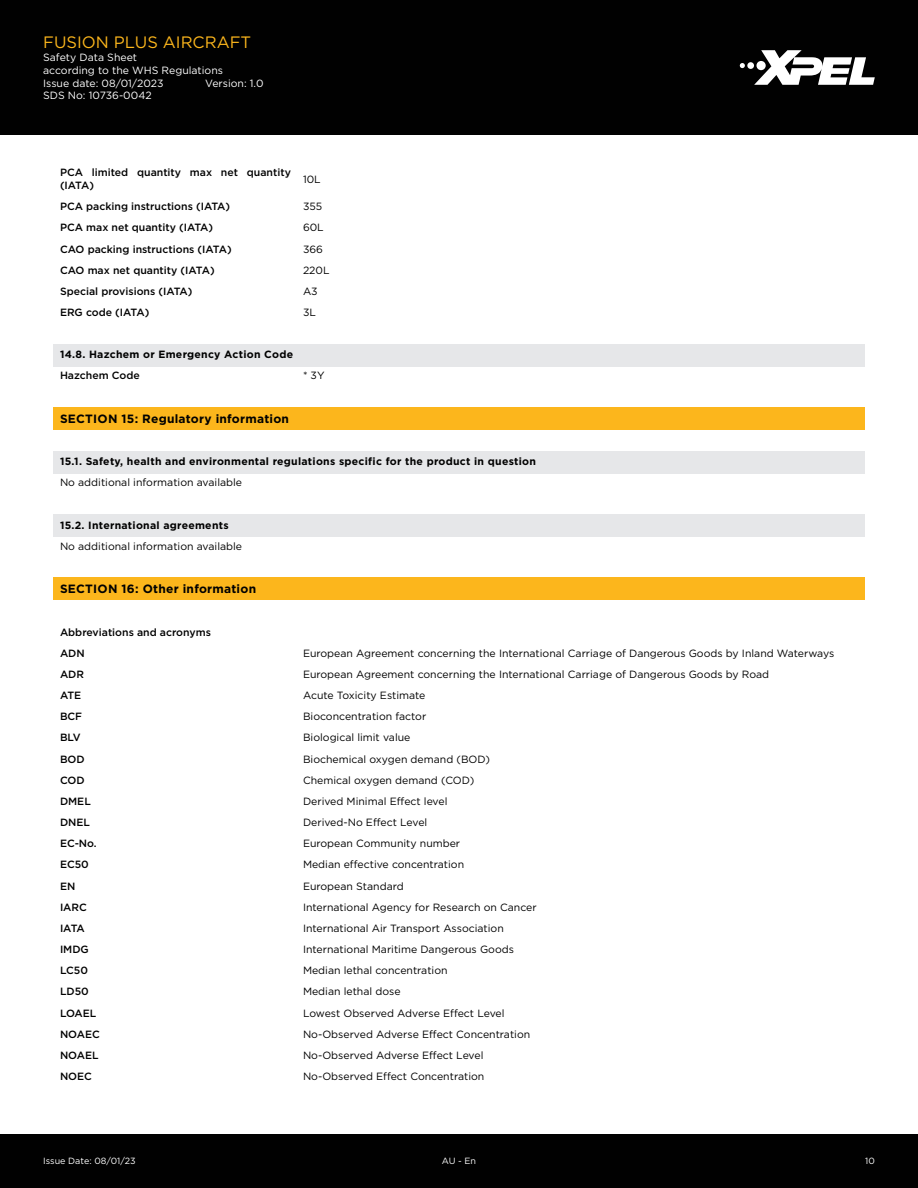
<style>
.page{position:relative;width:918px;height:1188px;background:#fff}
.page>*{position:absolute;margin:0;border:0;box-sizing:border-box;transform-origin:0 0}
.t1{font:16.5px "Gotham Pro";color:#fcb61c}
.t2{font:700 12px "Gotham Pro";letter-spacing:.02em;color:#010101}
.t3{font:10.5px "Gotham Pro";color:#010101}
.t4{font:500 10.5px/12.6px "Gotham Pro";color:#010101}
.t5{font:700 10.5px "Gotham Pro";letter-spacing:.025em;color:#010101}
.t6{font:10.5px/12.6px "Gotham Pro";color:#fff}
.t7{font:9px "Gotham Pro";color:#fff}
</style>
<div class="page">
<div style="left:0;top:0;width:918px;height:135px;background:#010101"></div>
<svg style="left:740px;top:50px;width:135px;height:35px"></svg>
<div style="left:0;top:1134px;width:918px;height:54px;background:#010101"></div>
<div style="left:53px;top:344px;width:812px;height:23px;background:#e6e7e9"></div>
<div style="left:53px;top:407px;width:812px;height:23px;background:#fcb61c"></div>
<div style="left:53px;top:451px;width:812px;height:23px;background:#e6e7e9"></div>
<div style="left:53px;top:514px;width:812px;height:23px;background:#e6e7e9"></div>
<div style="left:53px;top:578px;width:812px;height:22px;background:#fcb61c"></div>
<h1 class="t1" style="left:43px;top:33px;width:210px">FUSION PLUS AIRCRAFT</h1>
<p class="t6" style="left:43px;top:51px;width:181px">Safety Data Sheet<br>according to the WHS Regulations<br>Issue date: 08/01/2023</p>
<p class="t6" style="left:205px;top:77px;width:60px">Version: 1.0</p>
<p class="t6" style="left:43px;top:89px;width:110px">SDS No: 10736-0042</p>
<p class="t4" style="left:60px;top:166px;width:233px">PCA limited quantity max net quantity (IATA)</p>
<p class="t3" style="left:303px;top:173px;width:19px">10L</p>
<p class="t4" style="left:60px;top:200px;width:172px">PCA packing instructions (IATA)</p>
<p class="t3" style="left:303px;top:201px;width:21px">355</p>
<p class="t4" style="left:60px;top:221px;width:155px">PCA max net quantity (IATA)</p>
<p class="t3" style="left:303px;top:222px;width:22px">60L</p>
<p class="t4" style="left:60px;top:242px;width:173px">CAO packing instructions (IATA)</p>
<p class="t3" style="left:303px;top:243px;width:22px">366</p>
<p class="t4" style="left:60px;top:263px;width:156px">CAO max net quantity (IATA)</p>
<p class="t3" style="left:303px;top:264px;width:28px">220L</p>
<p class="t4" style="left:60px;top:285px;width:134px">Special provisions (IATA)</p>
<p class="t3" style="left:303px;top:285px;width:16px">A3</p>
<p class="t4" style="left:60px;top:306px;width:91px">ERG code (IATA)</p>
<p class="t3" style="left:303px;top:306px;width:14px">3L</p>
<p class="t5" style="left:60px;top:349px;width:235px">14.8. Hazchem or Emergency Action Code</p>
<p class="t4" style="left:60px;top:369px;width:81px">Hazchem Code</p>
<p class="t3" style="left:303px;top:370px;width:23px">* 3Y</p>
<p class="t2" style="left:60px;top:412px;width:231px">SECTION 15: Regulatory information</p>
<p class="t5" style="left:60px;top:455px;width:477px">15.1. Safety, health and environmental regulations specific for the product in question</p>
<p class="t3" style="left:60px;top:477px;width:184px">No additional information available</p>
<p class="t5" style="left:60px;top:519px;width:170px">15.2. International agreements</p>
<p class="t3" style="left:60px;top:540px;width:184px">No additional information available</p>
<p class="t2" style="left:60px;top:582px;width:198px">SECTION 16: Other information</p>
<p class="t4" style="left:60px;top:621px;width:153px;line-height:21.1px">Abbreviations and acronyms<br>ADN</p>
<p class="t3" style="left:303px;top:647px;width:533px">European Agreement concerning the International Carriage of Dangerous Goods by Inland Waterways</p>
<p class="t4" style="left:60px;top:668px;width:26px">ADR</p>
<p class="t3" style="left:303px;top:668px;width:468px">European Agreement concerning the International Carriage of Dangerous Goods by Road</p>
<p class="t4" style="left:60px;top:689px;width:23px">ATE</p>
<p class="t3" style="left:303px;top:690px;width:124px">Acute Toxicity Estimate</p>
<p class="t4" style="left:60px;top:710px;width:24px">BCF</p>
<p class="t3" style="left:303px;top:711px;width:125px">Bioconcentration factor</p>
<p class="t4" style="left:60px;top:731px;width:22px">BLV</p>
<p class="t3" style="left:303px;top:732px;width:109px">Biological limit value</p>
<p class="t4" style="left:60px;top:752px;width:26px">BOD</p>
<p class="t3" style="left:303px;top:753px;width:188px">Biochemical oxygen demand (BOD)</p>
<p class="t4" style="left:60px;top:774px;width:26px">COD</p>
<p class="t3" style="left:303px;top:774px;width:173px">Chemical oxygen demand (COD)</p>
<p class="t4" style="left:60px;top:795px;width:32px">DMEL</p>
<p class="t3" style="left:303px;top:795px;width:146px">Derived Minimal Effect level</p>
<p class="t4" style="left:60px;top:816px;width:32px">DNEL</p>
<p class="t3" style="left:303px;top:817px;width:126px">Derived-No Effect Level</p>
<p class="t4" style="left:60px;top:837px;width:38px">EC-No.</p>
<p class="t3" style="left:303px;top:838px;width:159px">European Community number</p>
<p class="t4" style="left:60px;top:858px;width:30px">EC50</p>
<p class="t3" style="left:303px;top:859px;width:163px">Median effective concentration</p>
<p class="t4" style="left:60px;top:879px;width:17px">EN</p>
<p class="t3" style="left:303px;top:880px;width:102px">European Standard</p>
<p class="t4" style="left:60px;top:901px;width:28px">IARC</p>
<p class="t3" style="left:303px;top:901px;width:235px">International Agency for Research on Cancer</p>
<p class="t4" style="left:60px;top:922px;width:26px">IATA</p>
<p class="t3" style="left:303px;top:922px;width:202px">International Air Transport Association</p>
<p class="t4" style="left:60px;top:943px;width:30px">IMDG</p>
<p class="t3" style="left:303px;top:944px;width:213px">International Maritime Dangerous Goods</p>
<p class="t4" style="left:60px;top:964px;width:29px">LC50</p>
<p class="t3" style="left:303px;top:965px;width:146px">Median lethal concentration</p>
<p class="t4" style="left:60px;top:985px;width:30px">LD50</p>
<p class="t3" style="left:303px;top:986px;width:99px">Median lethal dose</p>
<p class="t4" style="left:60px;top:1006px;width:38px">LOAEL</p>
<p class="t3" style="left:303px;top:1007px;width:203px">Lowest Observed Adverse Effect Level</p>
<p class="t4" style="left:60px;top:1028px;width:41px">NOAEC</p>
<p class="t3" style="left:303px;top:1028px;width:229px">No-Observed Adverse Effect Concentration</p>
<p class="t4" style="left:60px;top:1049px;width:40px">NOAEL</p>
<p class="t3" style="left:303px;top:1049px;width:182px">No-Observed Adverse Effect Level</p>
<p class="t4" style="left:60px;top:1070px;width:34px">NOEC</p>
<p class="t3" style="left:303px;top:1071px;width:183px">No-Observed Effect Concentration</p>
<p class="t7" style="left:43px;top:1156px;width:94px">Issue Date: 08/01/23</p>
<p class="t7" style="left:442px;top:1156px;width:36px">AU - En</p>
<p class="t7" style="left:865px;top:1156px;width:11px">10</p>
</div>
